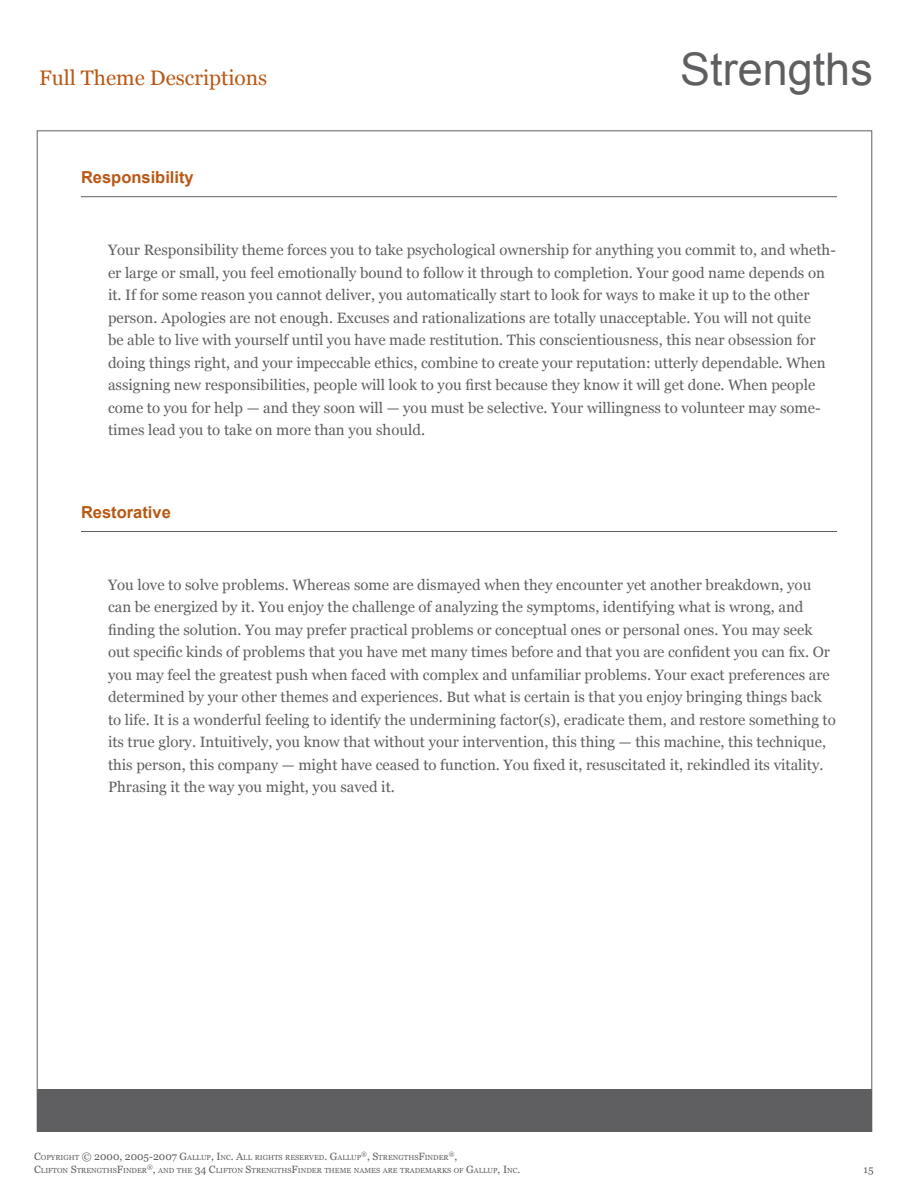
<style>
.page{position:relative;width:918px;height:1188px;background:#fff}
.page>*{position:absolute;margin:0;border:0;box-sizing:border-box;transform-origin:0 0}
.t1{font:45px "Arial";color:#5f5f62}
.t2{font:21px "Georgia";color:#b95814}
.Theme_Name{font:700 16.5px "Arial";color:#b95814}
.Description{font:15px/22.5px "Georgia";color:#5f5f62}
.t3{font:10.5px "Georgia";color:#5f5f62}
.t4{font:7.35px "Georgia";color:#5f5f62}
.t5{font:6.15px "Georgia";color:#5f5f62}
.s1{font-size:10.5px}
</style>
<div class="page">
<div style="left:37px;top:1089px;width:835px;height:43px;background:#5f5f62"></div>
<hr style="left:81px;top:196px;width:756px;height:1px;background:#5f5f62">
<hr style="left:81px;top:531px;width:756px;height:1px;background:#5f5f62">
<h2 class="t2" style="left:39px;top:66px;width:230px">Full Theme Descriptions</h2>
<p class="Theme_Name" style="left:81px;top:166px;width:114px">Responsibility</p>
<h1 class="t1" style="left:680px;top:40px;width:194px">Strengths</h1>
<p class="Description" style="left:108px;top:239px;width:730px">Your Responsibility theme forces you to take psychological ownership for anything you commit to, and wheth&shy;er large or small, you feel emotionally bound to follow it through to completion. Your good name depends on it. If for some reason you cannot deliver, you automatically start to look for ways to make it up to the other person. Apologies are not enough. Excuses and rationalizations are totally unacceptable. You will not quite<br>be able to live with yourself until you have made restitution. This conscientiousness, this near obsession for doing things right, and your impeccable ethics, combine to create your reputation: utterly dependable. When assigning new responsibilities, people will look to you first because they know it will get done. When people come to you for help — and they soon will — you must be selective. Your willingness to volunteer may some&shy;times lead you to take on more than you should.</p>
<p class="Theme_Name" style="left:81px;top:501px;width:91px">Restorative</p>
<p class="Description" style="left:108px;top:573px;width:729px">You love to solve problems. Whereas some are dismayed when they encounter yet another breakdown, you can be energized by it. You enjoy the challenge of analyzing the symptoms, identifying what is wrong, and finding the solution. You may prefer practical problems or conceptual ones or personal ones. You may seek out specific kinds of problems that you have met many times before and that you are confident you can fix. Or you may feel the greatest push when faced with complex and unfamiliar problems. Your exact preferences are determined by your other themes and experiences. But what is certain is that you enjoy bringing things back to life. It is a wonderful feeling to identify the undermining factor(s), eradicate them, and restore something to its true glory. Intuitively, you know that without your intervention, this thing — this machine, this technique, this person, this company — might have ceased to function. You fixed it, resuscitated it, rekindled its vitality.<br>Phrasing it the way you might, you saved it.</p>
<p class="t4" style="left:34px;top:1153px;width:416px"><span class="s1">C</span>OPYRIGHT <span class="s1">© 2000, 2005-2007 G</span>ALLUP<span class="s1">, I</span>NC<span class="s1">. A</span>LL RIGHTS RESERVED<span class="s1">. G</span>ALLUP<sup>®</sup><span class="s1">, S</span>TRENGTHS<span class="s1">F</span>INDER</p>
<p class="t5" style="left:449px;top:1151px;width:10px">®<span class="s1">,</span></p>
<p class="t4" style="left:34px;top:1166px;width:488px"><span class="s1">C</span>LIFTON <span class="s1">S</span>TRENGTHS<span class="s1">F</span>INDER<sup>®</sup><span class="s1">,</span> AND THE <span class="s1">34 C</span>LIFTON <span class="s1">S</span>TRENGTHS<span class="s1">F</span>INDER THEME NAMES ARE TRADEMARKS OF <span class="s1">G</span>ALLUP<span class="s1">, I</span>NC<span class="s1">.</span></p>
<p class="t3" style="left:864px;top:1163px;width:12px">15</p>
</div>
